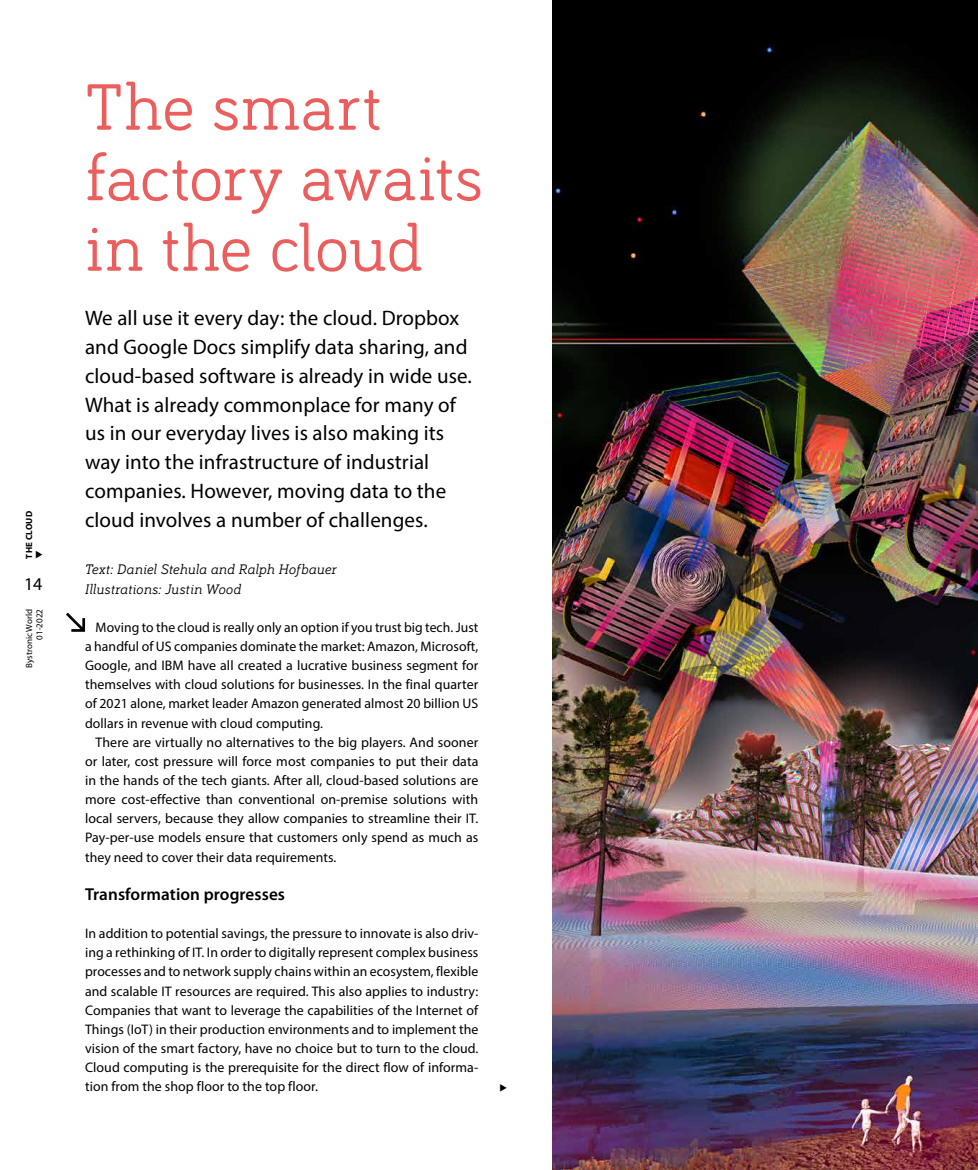
<style>
.page{position:relative;width:978px;height:1170px;background:#fff}
.page>*{position:absolute;margin:0;border:0;box-sizing:border-box;transform-origin:0 0}
.t1{font:67.5px/70.5px "Bariol Serif";color:#ea5f5e}
.t2{font:21px/28.7px "Myriad Pro";letter-spacing:.005em;color:#000}
.t3{font:18px "Myriad Pro";color:#000}
.t4{font:600 17.25px "Myriad Pro";letter-spacing:.005em;color:#000}
.t5{font:italic 14.25px/19.2px "Bariol Serif";letter-spacing:.005em;color:#000}
.t6{font:13.8px/19.2px "Myriad Pro";letter-spacing:.005em;color:#000;text-align:justify}
.t7{font:9px/10.5px "Myriad Pro";color:#000;text-align:right}
.t8{font:700 9px "Myriad Pro";letter-spacing:.02em;color:#000}
</style>
<div class="page">
<img style="left:553px;top:0;width:425px;height:1169px">
<svg style="left:66px;top:612px;width:19px;height:19px"></svg>
<p class="t8" style="left:23px;top:558px;width:49px;rotate:-90deg">THE CLOUD</p>
<h3 class="t3" style="left:24px;top:573px;width:20px">14</h3>
<p class="t7" style="left:24px;top:667px;width:60px;rotate:-90deg">Bystronic World<br>01-2022</p>
<h1 class="t1" style="left:85px;top:68px;width:400px">The smart factory awaits in the cloud</h1>
<p class="t2" style="left:85px;top:304px;width:388px">We all use it every day: the cloud. Dropbox and Google Docs simplify data sharing, and cloud-based software is already in wide use.<br>What is already commonplace for many of us in our everyday lives is also making its way into the infrastructure of industrial companies. However, moving data to the cloud involves a number of challenges.</p>
<p class="t5" style="left:85px;top:559px;width:253px">Text: Daniel Stehula and Ralph Hofbauer<br>Illustrations: Justin Wood</p>
<p class="t6" style="left:85px;top:617px;width:395px;text-indent:11px">Moving to the cloud is really only an option if you trust big tech. Just a handful of US companies dominate the market: Amazon, Microsoft, Google, and IBM have all created a lucrative business segment for themselves with cloud solutions for businesses. In the final quarter of 2021 alone, market leader Amazon generated almost 20 billion US dollars in revenue with cloud computing.</p>
<p class="t6" style="left:85px;top:732px;width:395px;text-indent:11px">There are virtually no alternatives to the big players. And sooner or later, cost pressure will force most companies to put their data in the hands of the tech giants. After all, cloud-based solutions are more cost-effective than conventional on-premise solutions with local servers, because they allow companies to streamline their IT.<br>Pay-per-use models ensure that customers only spend as much as they need to cover their data requirements.</p>
<p class="t4" style="left:85px;top:883px;width:202px">Transformation progresses</p>
<p class="t6" style="left:85px;top:923px;width:395px">In addition to potential savings, the pressure to innovate is also driv&shy;ing a rethinking of IT. In order to digitally represent complex business processes and to network supply chains within an ecosystem, flexible and scalable IT resources are required. This also applies to industry:<br>Companies that want to leverage the capabilities of the Internet of Things (IoT) in their production environments and to implement the vision of the smart factory, have no choice but to turn to the cloud.<br>Cloud computing is the prerequisite for the direct flow of informa&shy;tion from the shop floor to the top floor.</p>
</div>
